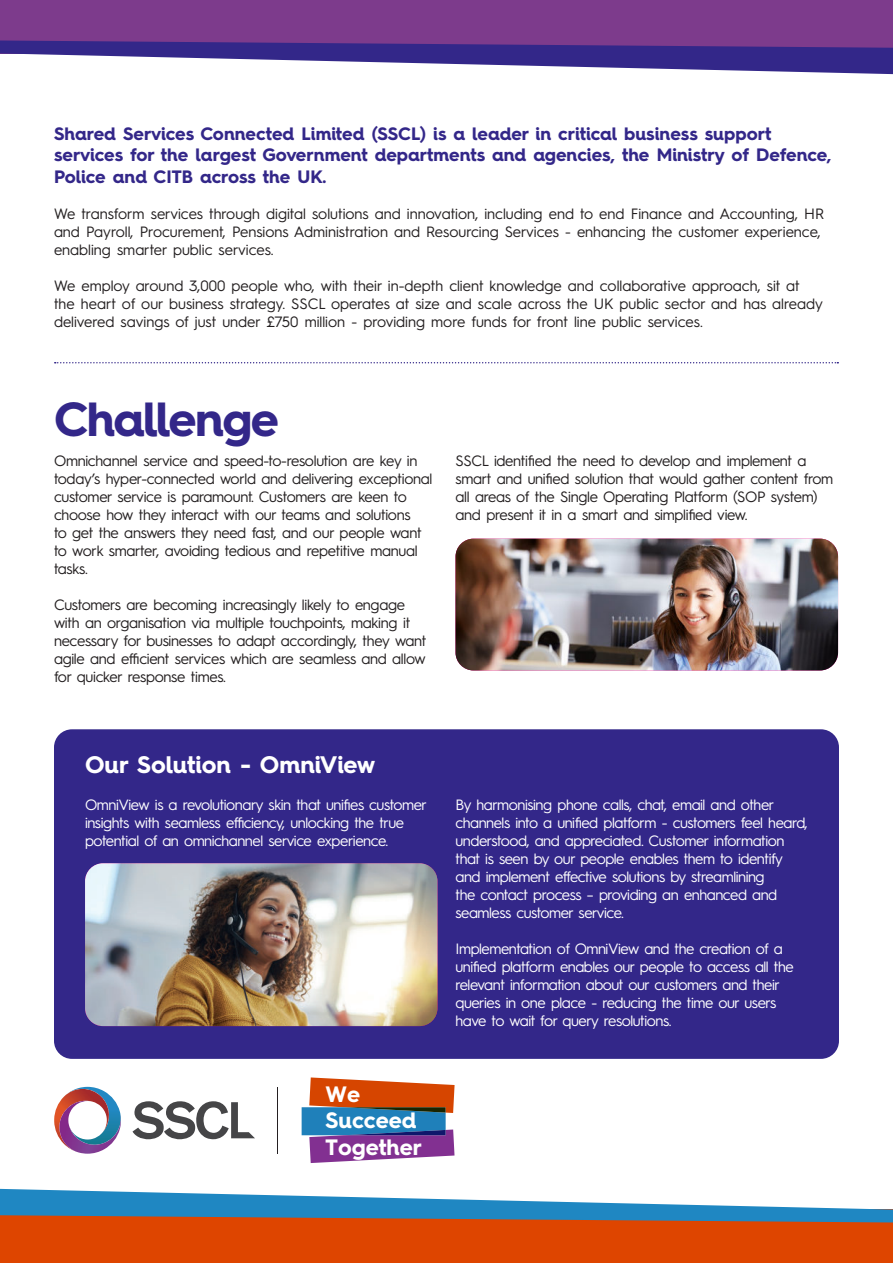
<style>
.page{position:relative;width:893px;height:1263px;background:#fff}
.page>*{position:absolute;margin:0;border:0;box-sizing:border-box;transform-origin:0 0}
.t1{font:700 48px "Hurme Geometric Sans 4";letter-spacing:-.035em;color:#332789}
.t2{font:700 24px "Hurme Geometric Sans 4";letter-spacing:-.005em;color:#fff}
.t3{font:700 22.35px/26.4px "Hurme Geometric Sans 4";color:#fff}
.t4{font:700 18px/21.6px "Hurme Geometric Sans 4";color:#332789}
.t5{font:15px/18px "Hurme Geometric Sans 3";letter-spacing:-.02em;color:#231f20}
.t6{font:15px/18px "Hurme Geometric Sans 3";letter-spacing:-.03em;color:#fff}
.t7{font:15px/18px "Hurme Geometric Sans 3";color:#231f20}
</style>
<div class="page">
<div style="left:54px;top:729px;width:785px;height:330px;background:#332789;border-radius:18px"></div>
<img style="left:65px;top:1087px;width:44px;height:16px">
<img style="left:54px;top:1096px;width:53px;height:42px">
<img style="left:59px;top:1103px;width:62px;height:51px">
<svg style="left:133px;top:1101px;width:122px;height:38px"></svg>
<hr style="left:277px;top:1087px;width:1px;height:67px;background:#241f21">
<svg style="left:302px;top:1077px;width:153px;height:86px;background:#8d687e"></svg>
<div style="left:0;top:0;width:893px;height:53px;background:#7d3b8c"></div>
<div style="left:0;top:1210px;width:893px;height:53px;background:#de4500"></div>
<svg style="left:0;top:40px;width:893px;height:34px"></svg>
<svg style="left:0;top:1189px;width:893px;height:33px"></svg>
<svg style="left:55px;top:362px;width:783px;height:1px"></svg>
<img style="left:85px;top:863px;width:352px;height:163px">
<img style="left:455px;top:539px;width:383px;height:131px">
<p class="t4" style="left:54px;top:124px;width:779px">Shared Services Connected Limited (SSCL) is a leader in critical business support services for the largest Government departments and agencies, the Ministry of Defence,<br>Police and CITB across the UK.</p>
<p class="t7" style="left:54px;top:206px;width:772px">We transform services through digital solutions and innovation, including end to end Finance and Accounting, HR and Payroll, Procurement, Pensions Administration and Resourcing Services - enhancing the customer experience, enabling smarter public services.</p>
<p class="t7" style="left:54px;top:278px;width:770px">We employ around 3,000 people who, with their in-depth client knowledge and collaborative approach, sit at the heart of our business strategy. SSCL operates at size and scale across the UK public sector and has already delivered savings of just under £750 million - providing more funds for front line public services.</p>
<h1 class="t1" style="left:54px;top:398px;width:226px">Challenge</h1>
<p class="t5" style="left:54px;top:453px;width:380px">Omnichannel service and speed-to-resolution are key in today’s hyper-connected world and delivering exceptional customer service is paramount. Customers are keen to choose how they interact with our teams and solutions<br>to get the answers they need fast, and our people want to work smarter, avoiding tedious and repetitive manual tasks.</p>
<p class="t5" style="left:54px;top:597px;width:374px">Customers are becoming increasingly likely to engage with an organisation via multiple touchpoints, making it necessary for businesses to adapt accordingly, they want agile and efficient services which are seamless and allow for quicker response times.</p>
<p class="t5" style="left:455px;top:453px;width:379px">SSCL identified the need to develop and implement a smart and unified solution that would gather content from all areas of the Single Operating Platform (SOP system) and present it in a smart and simplified view.</p>
<h2 class="t2" style="left:85px;top:754px;width:292px">Our Solution - OmniView</h2>
<p class="t6" style="left:85px;top:797px;width:343px">OmniView is a revolutionary skin that unifies customer insights with seamless efficiency, unlocking the true potential of an omnichannel service experience.</p>
<p class="t6" style="left:455px;top:797px;width:354px">By harmonising phone calls, chat, email and other channels into a unified platform - customers feel heard, understood, and appreciated. Customer information that is seen by our people enables them to identify and implement effective solutions by streamlining<br>the contact process – providing an enhanced and seamless customer service.</p>
<p class="t6" style="left:455px;top:941px;width:340px">Implementation of OmniView and the creation of a unified platform enables our people to access all the relevant information about our customers and their queries in one place - reducing the time our users have to wait for query resolutions.</p>
<h3 class="t3" style="left:326px;top:1083px;width:98px">We<br>Succeed<br>Together</h3>
</div>
